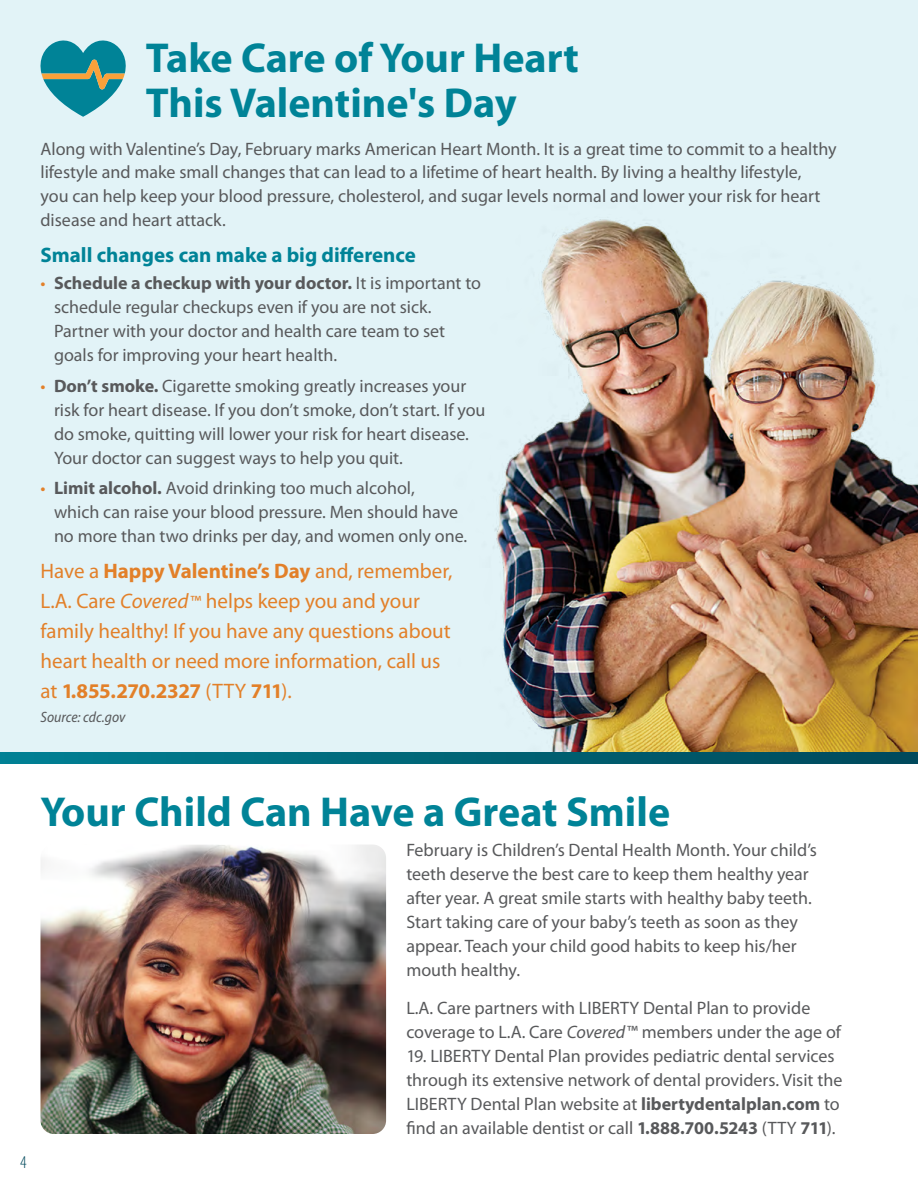
<style>
.page{position:relative;width:918px;height:1188px;background:#fff}
.page>*{position:absolute;margin:0;border:0;box-sizing:border-box;transform-origin:0 0}
.t1{font:700 42px/45px "Myriad Pro";color:#008397}
.t2{font:21px/30px "Myriad Pro";color:#e28029}
.t3{font:700 21px "Myriad Pro";color:#008397}
.t4{font:18px/24px "Myriad Pro";color:#58595b}
.t5{font:300 condensed 18px "Myriad Pro";color:#00495c}
.t6{font:italic semi-condensed 15px "Myriad Pro";color:#58595b}
.s1{color:#e28029}
.s2{font-weight:700}
.s3{font-style:italic}
.s4{font-size:18px}
</style>
<div class="page">
<div style="left:0;top:0;width:918px;height:763px;background:#e2f3f7"></div>
<img style="left:495px;top:219px;width:423px;height:533px">
<img style="left:40px;top:845px;width:346px;height:289px">
<svg style="left:40px;top:40px;width:86px;height:77px"></svg>
<svg style="left:0;top:752px;width:918px;height:11px"></svg>
<h2 class="t1" style="left:146px;top:34px;width:434px">Take Care of Your Heart<br>This Valentine's Day</h2>
<p class="t4" style="left:40px;top:136px;width:798px">Along with Valentine’s Day, February marks American Heart Month. It is a great time to commit to a healthy lifestyle and make small changes that can lead to a lifetime of heart health. By living a healthy lifestyle,<br>you can help keep your blood pressure, cholesterol, and sugar levels normal and lower your risk for heart disease and heart attack.</p>
<h3 class="t3" style="left:40px;top:241px;width:377px">Small changes can make a big difference</h3>
<p class="t4" style="left:54px;top:271px;width:429px;text-indent:-14px"><span class="s1">•</span> <span class="s2">Schedule a checkup with your doctor.</span> It is important to schedule regular checkups even if you are not sick.<br>Partner with your doctor and health care team to set goals for improving your heart health.</p>
<p class="t4" style="left:54px;top:373px;width:433px;text-indent:-14px"><span class="s1">•</span> <span class="s2">Don’t smoke.</span> Cigarette smoking greatly increases your risk for heart disease. If you don’t smoke, don’t start. If you do smoke, quitting will lower your risk for heart disease.<br>Your doctor can suggest ways to help you quit.</p>
<p class="t4" style="left:54px;top:476px;width:415px;text-indent:-14px"><span class="s1">•</span> <span class="s2">Limit alcohol.</span> Avoid drinking too much alcohol,<br>which can raise your blood pressure. Men should have no more than two drinks per day, and women only one.</p>
<p class="t2" style="left:40px;top:555px;width:414px">Have a <span class="s2">Happy Valentine’s Day</span> and, remember, L.A. Care <span class="s3">Covered</span><span class="s4">™</span> helps keep you and your family healthy! If you have any questions about heart health or need more information, call us at <span class="s2">1.855.270.2327</span> (TTY <span class="s2">711</span>).</p>
<p class="t6" style="left:40px;top:709px;width:86px">Source: cdc.gov</p>
<p class="t5" style="left:20px;top:1152px;width:8px">4</p>
<h2 class="t1" style="left:40px;top:788px;width:631px">Your Child Can Have a Great Smile</h2>
<p class="t4" style="left:406px;top:838px;width:412px">February is Children’s Dental Health Month. Your child’s teeth deserve the best care to keep them healthy year after year. A great smile starts with healthy baby teeth.<br>Start taking care of your baby’s teeth as soon as they appear. Teach your child good habits to keep his/her mouth healthy.</p>
<p class="t4" style="left:406px;top:995px;width:436px">L.A. Care partners with LIBERTY Dental Plan to provide coverage to L.A. Care <span class="s3">Covered</span>™ members under the age of</p>
<p class="t4" style="left:406px;top:1043px;width:438px">19. LIBERTY Dental Plan provides pediatric dental services through its extensive network of dental providers. Visit the LIBERTY Dental Plan website at <span class="s2">libertydentalplan.com</span> to find an available dentist or call <span class="s2">1.888.700.5243</span> (TTY <span class="s2">711</span>).</p>
</div>
